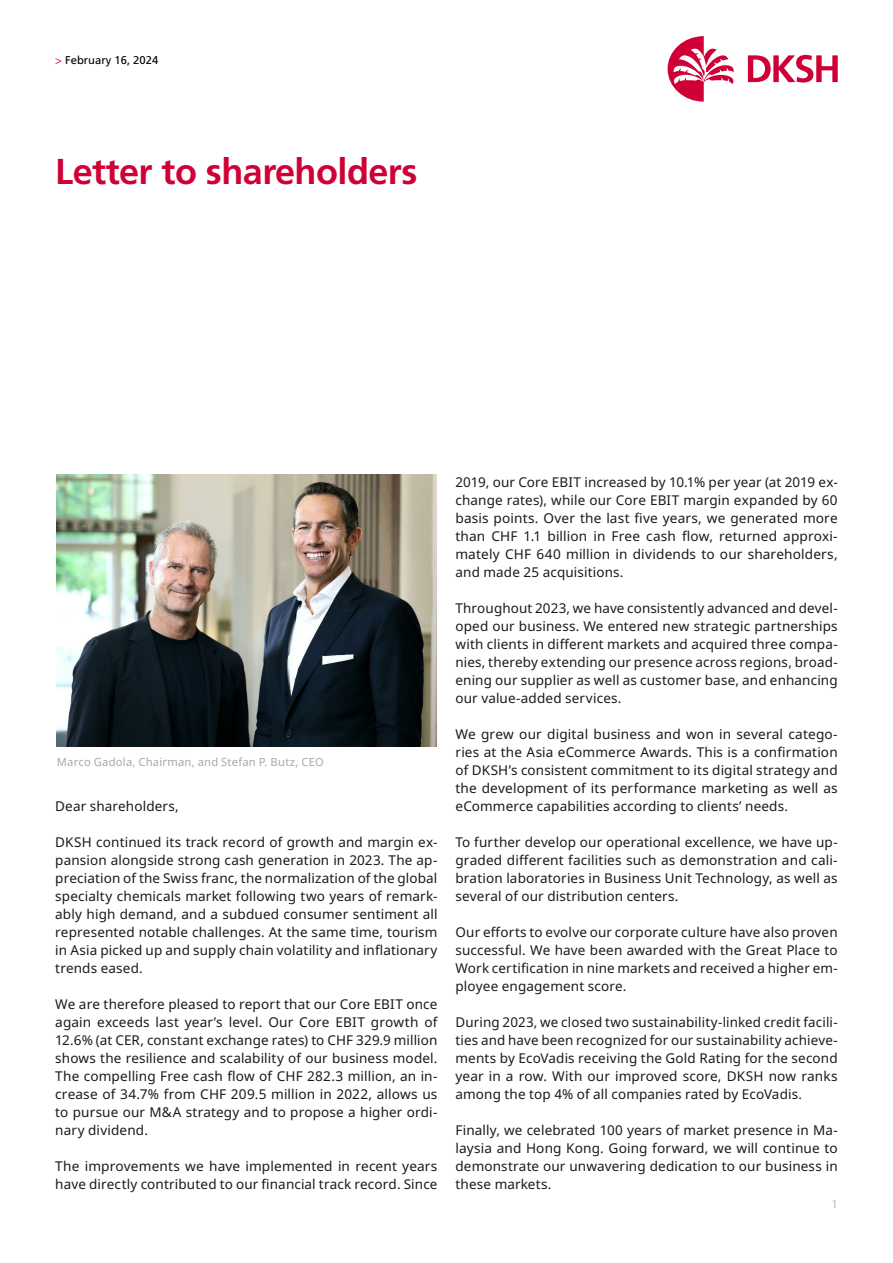
<style>
.page{position:relative;width:893px;height:1263px;background:#fff}
.page>*{position:absolute;margin:0;border:0;box-sizing:border-box;transform-origin:0 0}
.t1{font:700 36px "Frutiger LT Std";letter-spacing:-.015em;color:#cf0036}
.t2{font:13.5px/18px "Noto Sans";letter-spacing:.01em;color:#1a1a1a;text-align:justify}
.t3{font:11.25px "Noto Sans";letter-spacing:.015em;color:#a7a9a9}
.t4{font:11.25px "Frutiger LT Std";color:#000}
.t5{font:300 11.25px "Frutiger LT Std";color:#a7a9a9}
.s1{font-weight:300;color:#cf0036}
</style>
<div class="page">
<svg style="left:748px;top:55px;width:90px;height:28px"></svg>
<svg style="left:668px;top:36px;width:66px;height:66px"></svg>
<img style="left:56px;top:474px;width:381px;height:272px">
<p class="t4" style="left:55px;top:53px;width:105px"><span class="s1">&gt;</span> February 16, 2024</p>
<h1 class="t1" style="left:55px;top:151px;width:364px">Letter to shareholders</h1>
<p class="t3" style="left:57px;top:754px;width:269px">Marco Gadola, Chairman, and Stefan P. Butz, CEO</p>
<p class="t2" style="left:55px;top:797px;width:125px">Dear shareholders,</p>
<p class="t2" style="left:55px;top:833px;width:384px">DKSH continued its track record of growth and margin ex&shy;pansion alongside strong cash generation in 2023. The ap&shy;preciation of the Swiss franc, the normalization of the global specialty chemicals market following two years of remark&shy;ably high demand, and a subdued consumer sentiment all represented notable challenges. At the same time, tourism in Asia picked up and supply chain volatility and inflationary trends eased.</p>
<p class="t2" style="left:55px;top:995px;width:384px">We are therefore pleased to report that our Core EBIT once again exceeds last year’s level. Our Core EBIT growth of 12.6% (at CER, constant exchange rates) to CHF 329.9 million shows the resilience and scalability of our business model.<br>The compelling Free cash flow of CHF 282.3 million, an in&shy;crease of 34.7% from CHF 209.5 million in 2022, allows us to pursue our M&amp;A strategy and to propose a higher ordi&shy;nary dividend.</p>
<p class="t2" style="left:55px;top:1157px;width:384px">The improvements we have implemented in recent years have directly contributed to our financial track record. Since</p>
<p class="t2" style="left:455px;top:473px;width:384px">2019, our Core EBIT increased by 10.1% per year (at 2019 ex&shy;change rates), while our Core EBIT margin expanded by 60 basis points. Over the last five years, we generated more than CHF 1.1 billion in Free cash flow, returned approxi&shy;mately CHF 640 million in dividends to our shareholders, and made 25 acquisitions.</p>
<p class="t2" style="left:455px;top:599px;width:384px">Throughout 2023, we have consistently advanced and devel&shy;oped our business. We entered new strategic partnerships with clients in different markets and acquired three compa&shy;nies, thereby extending our presence across regions, broad&shy;ening our supplier as well as customer base, and enhancing our value-added services.</p>
<p class="t2" style="left:455px;top:725px;width:384px">We grew our digital business and won in several catego&shy;ries at the Asia eCommerce Awards. This is a confirmation of DKSH’s consistent commitment to its digital strategy and the development of its performance marketing as well as eCommerce capabilities according to clients’ needs.</p>
<p class="t2" style="left:455px;top:833px;width:384px">To further develop our operational excellence, we have up&shy;graded different facilities such as demonstration and cali&shy;bration laboratories in Business Unit Technology, as well as several of our distribution centers.</p>
<p class="t2" style="left:455px;top:923px;width:384px">Our efforts to evolve our corporate culture have also proven successful. We have been awarded with the Great Place to Work certification in nine markets and received a higher em&shy;ployee engagement score.</p>
<p class="t2" style="left:455px;top:1013px;width:384px">During 2023, we closed two sustainability-linked credit facili&shy;ties and have been recognized for our sustainability achieve&shy;ments by EcoVadis receiving the Gold Rating for the second year in a row. With our improved score, DKSH now ranks among the top 4% of all companies rated by EcoVadis.</p>
<p class="t2" style="left:455px;top:1121px;width:384px">Finally, we celebrated 100 years of market presence in Ma&shy;laysia and Hong Kong. Going forward, we will continue to demonstrate our unwavering dedication to our business in these markets.</p>
<p class="t5" style="left:831px;top:1197px;width:8px">1</p>
</div>
